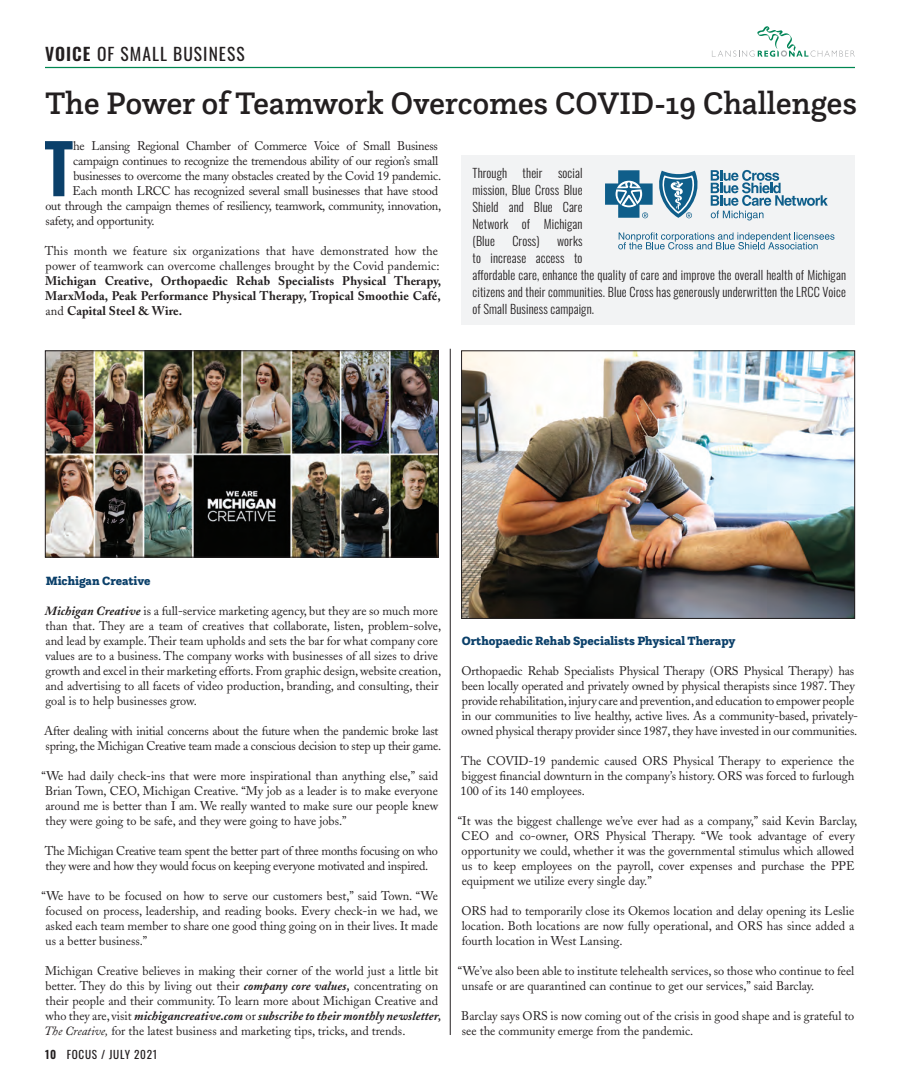
<style>
.page{position:relative;width:900px;height:1080px;background:#fff}
.page>*{position:absolute;margin:0;border:0;box-sizing:border-box;transform-origin:0 0}
.t1{font:600 68px "Oswald";color:#0b406a}
.t2{font:500 32.5px "Questa Slab";letter-spacing:-.01em;color:#231f20}
.t3{font:17.5px "Oswald";letter-spacing:.06em;color:#231f20}
.t4{font:12.5px/15px "Adobe Caslon";color:#231f20}
.t5{font:12.5px/15px "Adobe Caslon";letter-spacing:-.02em;color:#231f20}
.t6{font:300 12.5px/17px "Oswald";letter-spacing:.01em;color:#231f20;text-align:justify}
.t7{font:700 12.5px/15px "Adobe Caslon";letter-spacing:.01em;color:#231f20;text-align:justify}
.t8{font:900 12.5px "Questa Slab";color:#0b406a}
.t9{font:11.25px "Oswald";letter-spacing:.06em;color:#231f20}
.s1{font-weight:600}
.s2{font-weight:400}
.s3{font-weight:700;font-style:italic}
.s4{font-style:italic}
</style>
<div class="page">
<div style="left:461px;top:155px;width:394px;height:169px;background:#f2f3f4"></div>
<hr style="left:45px;top:67px;width:810px;height:1px;background:#008751">
<svg style="left:712px;top:26px;width:143px;height:31px"></svg>
<hr style="left:450px;top:349px;width:1px;height:686px;background:#231f20">
<svg style="left:618px;top:232px;width:216px;height:18px"></svg>
<svg style="left:711px;top:170px;width:117px;height:50px"></svg>
<svg style="left:605px;top:170px;width:93px;height:48px"></svg>
<img style="left:47px;top:352px;width:390px;height:204px">
<div style="left:45px;top:350px;width:394px;height:208px;border:1px solid #231f20"></div>
<img style="left:463px;top:352px;width:390px;height:265px">
<div style="left:461px;top:350px;width:394px;height:269px;border:1px solid #231f20"></div>
<h3 class="t3" style="left:45px;top:39px;width:201px"><span class="s1">VOICE</span> OF SMALL BUSINESS</h3>
<h2 class="t2" style="left:45px;top:83px;width:814px">The Power of Teamwork Overcomes COVID-19 Challenges</h2>
<h1 class="t1" style="left:44px;top:133px;width:31px">T</h1>
<p class="t5" style="left:73px;top:138px;width:366px">he Lansing Regional Chamber of Commerce Voice of Small Business</p>
<p class="t5" style="left:73px;top:153px;width:367px">campaign continues to recognize the tremendous ability of our region’s small</p>
<p class="t5" style="left:73px;top:168px;width:369px">businesses to overcome the many obstacles created by the Covid 19 pandemic.</p>
<p class="t5" style="left:73px;top:183px;width:367px">Each month LRCC has recognized several small businesses that have stood</p>
<p class="t5" style="left:45px;top:198px;width:397px">out through the campaign themes of resiliency, teamwork, community, innovation,</p>
<p class="t5" style="left:46px;top:213px;width:110px">safety, and opportunity.</p>
<p class="t4" style="left:45px;top:243px;width:396px">This month we feature six organizations that have demonstrated how the power of teamwork can overcome challenges brought by the Covid pandemic:</p>
<p class="t7" style="left:45px;top:273px;width:398px">Michigan Creative, Orthopaedic Rehab Specialists Physical Therapy, MarxModa, Peak Performance Physical Therapy, Tropical Smoothie Café, <span class="s2">and</span> Capital Steel &amp; Wire.</p>
<p class="t6" style="left:472px;top:163px;width:112px">Through their social mission, Blue Cross Blue Shield and Blue Care Network of Michigan (Blue</p>
<p class="t6" style="left:512px;top:231px;width:29px">Cross)</p>
<p class="t6" style="left:472px;top:231px;width:375px;text-align:left;text-indent:85px">works<br>to increase access to<br>affordable care, enhance the quality of care and improve the overall health of Michigan citizens and their communities. Blue Cross has generously underwritten the LRCC Voice of Small Business campaign.</p>
<p class="t8" style="left:46px;top:573px;width:106px">Michigan Creative</p>
<p class="t4" style="left:45px;top:603px;width:398px"><span class="s3">Michigan Creative</span> is a full-service marketing agency, but they are so much more than that. They are a team of creatives that collaborate, listen, problem-solve, and lead by example. Their team upholds and sets the bar for what company core values are to a business. The company works with businesses of all sizes to drive growth and excel in their marketing efforts. From graphic design, website creation, and advertising to all facets of video production, branding, and consulting, their goal is to help businesses grow.</p>
<p class="t5" style="left:44px;top:723px;width:398px">After dealing with initial concerns about the future when the pandemic broke last spring, the Michigan Creative team made a conscious decision to step up their game.</p>
<p class="t4" style="left:41px;top:768px;width:398px;text-align:justify">“We had daily check-ins that were more inspirational than anything else,” said Brian Town, CEO, Michigan Creative. “My job as a leader is to make everyone around me is better than I am. We really wanted to make sure our people knew they were going to be safe, and they were going to have jobs.”</p>
<p class="t5" style="left:45px;top:843px;width:395px">The Michigan Creative team spent the better part of three months focusing on who they were and how they would focus on keeping everyone motivated and inspired.</p>
<p class="t4" style="left:45px;top:888px;width:394px;text-align:justify;text-indent:-4px">“We have to be focused on how to serve our customers best,” said Town. “We focused on process, leadership, and reading books. Every check-in we had, we asked each team member to share one good thing going on in their lives. It made us a better business.”</p>
<p class="t4" style="left:44px;top:963px;width:399px">Michigan Creative believes in making their corner of the world just a little bit better. They do this by living out their <span class="s3">company core values,</span> concentrating on their people and their community. To learn more about Michigan Creative and who they are, visit <span class="s3">michigancreative.com</span> or <span class="s3">subscribe to their monthly newsletter, </span><span class="s4">The Creative,</span> for the latest business and marketing tips, tricks, and trends.</p>
<p class="t9" style="left:45px;top:1044px;width:114px"><span class="s1">10</span> FOCUS / JULY 2021</p>
<p class="t8" style="left:462px;top:633px;width:275px">Orthopaedic Rehab Specialists Physical Therapy</p>
<p class="t4" style="left:461px;top:663px;width:398px">Orthopaedic Rehab Specialists Physical Therapy (ORS Physical Therapy) has been locally operated and privately owned by physical therapists since 1987. They provide rehabilitation, injury care and prevention, and education to empower people in our communities to live healthy, active lives. As a community-based, privately&shy;owned physical therapy provider since 1987, they have invested in our communities.</p>
<p class="t4" style="left:461px;top:753px;width:395px;text-align:justify">The COVID-19 pandemic caused ORS Physical Therapy to experience the biggest financial downturn in the company’s history. ORS was forced to furlough 100 of its 140 employees.</p>
<p class="t4" style="left:462px;top:813px;width:397px;text-indent:-4px">“It was the biggest challenge we’ve ever had as a company,” said Kevin Barclay, CEO and co-owner, ORS Physical Therapy. “We took advantage of every opportunity we could, whether it was the governmental stimulus which allowed us to keep employees on the payroll, cover expenses and purchase the PPE equipment we utilize every single day.”</p>
<p class="t4" style="left:461px;top:903px;width:394px;text-align:justify">ORS had to temporarily close its Okemos location and delay opening its Leslie location. Both locations are now fully operational, and ORS has since added a fourth location in West Lansing.</p>
<p class="t4" style="left:462px;top:963px;width:394px;text-indent:-4px">“We’ve also been able to institute telehealth services, so those who continue to feel unsafe or are quarantined can continue to get our services,” said Barclay.</p>
<p class="t4" style="left:461px;top:1008px;width:395px">Barclay says ORS is now coming out of the crisis in good shape and is grateful to see the community emerge from the pandemic.</p>
</div>
